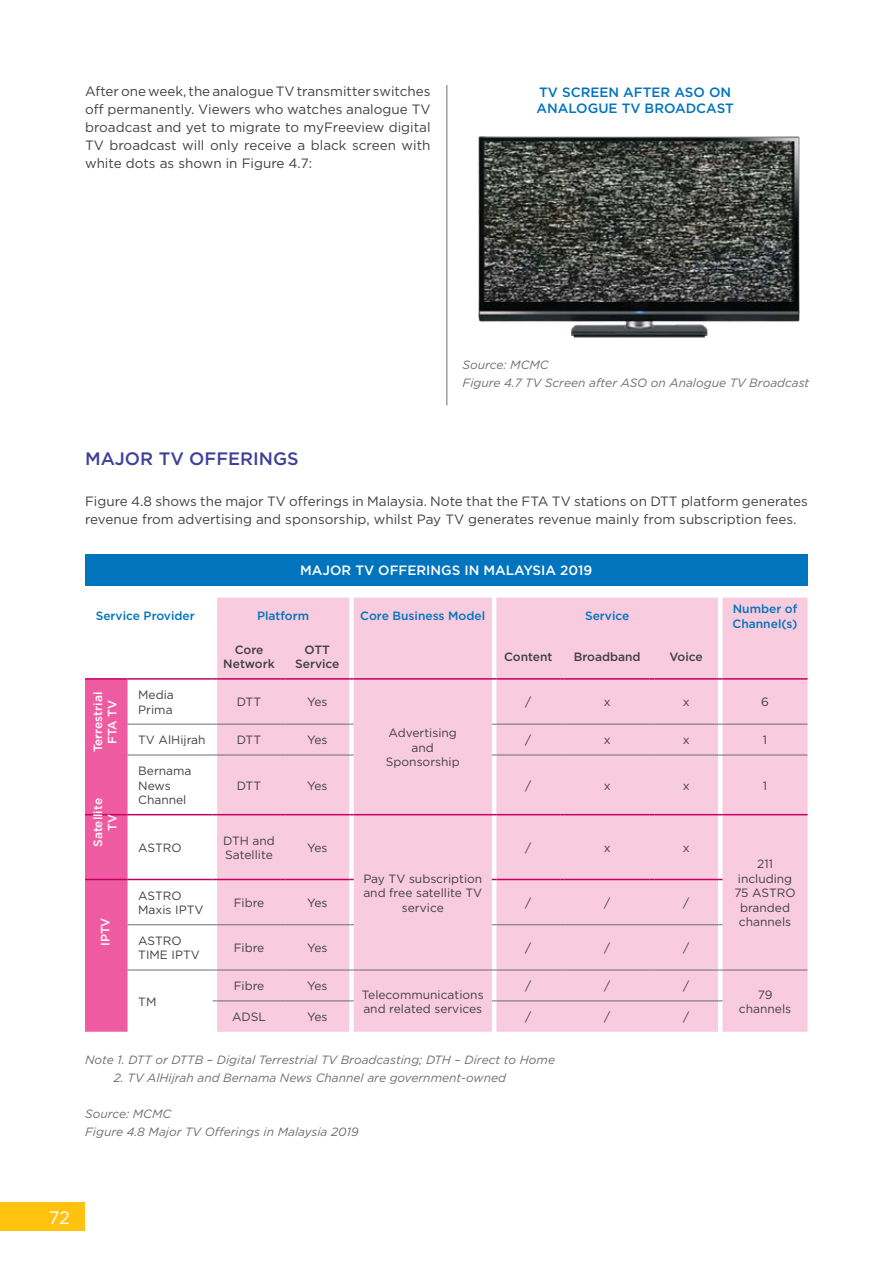
<style>
.page{position:relative;width:893px;height:1263px;background:#fff}
.page>*{position:absolute;margin:0;border:0;box-sizing:border-box;transform-origin:0 0}
.t1{font:500 18px "Gotham";color:#414099}
.t2{font:18px "Gotham";color:#fff}
.t3{font:13.5px/18px "Gotham";color:#414042;text-align:justify}
.t4{font:500 13.5px/16.2px "Gotham";color:#0074bc}
.t5{font:500 13.5px "Gotham";color:#fff}
.t6{font:12px/14.4px "Gotham";color:#414042}
.t7{font:italic 12px/18px "Gotham";color:#6d6e71}
.t8{font:500 12px/14.4px "Gotham";color:#0074bc}
.t9{font:500 12px/14.4px "Gotham";color:#414042;text-align:center}
.t10{font:500 12px/14.4px "Gotham";color:#fff;text-align:center}
</style>
<div class="page">
<hr style="left:892px;top:0;width:1px;height:1263px;background:#f9cbdf">
<div style="left:85px;top:554px;width:722px;height:31px;background:#0074bc"></div>
<div style="left:217px;top:598px;width:590px;height:434px;background:#f9cbdf"></div>
<div style="left:85px;top:680px;width:43px;height:352px;background:#ef5ba1"></div>
<hr style="left:128px;top:724px;width:85px;height:1px;background:#6d6e71">
<hr style="left:217px;top:724px;width:64px;height:1px;background:#6d6e71">
<hr style="left:285px;top:724px;width:64px;height:1px;background:#6d6e71">
<hr style="left:496px;top:724px;width:64px;height:1px;background:#6d6e71">
<hr style="left:565px;top:724px;width:85px;height:1px;background:#6d6e71">
<hr style="left:654px;top:724px;width:64px;height:1px;background:#6d6e71">
<hr style="left:722px;top:724px;width:85px;height:1px;background:#6d6e71">
<hr style="left:128px;top:755px;width:85px;height:1px;background:#6d6e71">
<hr style="left:217px;top:755px;width:64px;height:1px;background:#6d6e71">
<hr style="left:285px;top:755px;width:64px;height:1px;background:#6d6e71">
<hr style="left:496px;top:755px;width:64px;height:1px;background:#6d6e71">
<hr style="left:565px;top:755px;width:85px;height:1px;background:#6d6e71">
<hr style="left:654px;top:755px;width:64px;height:1px;background:#6d6e71">
<hr style="left:722px;top:755px;width:85px;height:1px;background:#6d6e71">
<hr style="left:128px;top:924px;width:85px;height:1px;background:#6d6e71">
<hr style="left:217px;top:924px;width:64px;height:1px;background:#6d6e71">
<hr style="left:285px;top:924px;width:64px;height:1px;background:#6d6e71">
<hr style="left:496px;top:924px;width:64px;height:1px;background:#6d6e71">
<hr style="left:565px;top:924px;width:85px;height:1px;background:#6d6e71">
<hr style="left:654px;top:924px;width:64px;height:1px;background:#6d6e71">
<hr style="left:128px;top:970px;width:85px;height:1px;background:#6d6e71">
<hr style="left:217px;top:970px;width:64px;height:1px;background:#6d6e71">
<hr style="left:285px;top:970px;width:64px;height:1px;background:#6d6e71">
<hr style="left:354px;top:970px;width:138px;height:1px;background:#6d6e71">
<hr style="left:496px;top:970px;width:64px;height:1px;background:#6d6e71">
<hr style="left:565px;top:970px;width:85px;height:1px;background:#6d6e71">
<hr style="left:654px;top:970px;width:64px;height:1px;background:#6d6e71">
<hr style="left:722px;top:970px;width:85px;height:1px;background:#6d6e71">
<hr style="left:217px;top:1000px;width:64px;height:1px;background:#6d6e71">
<hr style="left:285px;top:1000px;width:64px;height:1px;background:#6d6e71">
<hr style="left:496px;top:1000px;width:64px;height:1px;background:#6d6e71">
<hr style="left:565px;top:1000px;width:85px;height:1px;background:#6d6e71">
<hr style="left:654px;top:1000px;width:64px;height:1px;background:#6d6e71">
<hr style="left:128px;top:814px;width:85px;height:1px;background:#c40063">
<hr style="left:217px;top:814px;width:64px;height:1px;background:#c40063">
<hr style="left:354px;top:814px;width:138px;height:1px;background:#c40063">
<hr style="left:496px;top:814px;width:64px;height:1px;background:#c40063">
<hr style="left:565px;top:814px;width:85px;height:1px;background:#c40063">
<hr style="left:654px;top:814px;width:64px;height:1px;background:#c40063">
<hr style="left:722px;top:814px;width:85px;height:1px;background:#c40063">
<hr style="left:285px;top:814px;width:64px;height:1px;background:#c40063">
<hr style="left:85px;top:678px;width:43px;height:2px;background:#c40063">
<hr style="left:128px;top:678px;width:85px;height:2px;background:#c40063">
<hr style="left:217px;top:678px;width:64px;height:2px;background:#c40063">
<hr style="left:285px;top:678px;width:64px;height:2px;background:#c40063">
<hr style="left:354px;top:678px;width:138px;height:2px;background:#c40063">
<hr style="left:496px;top:678px;width:64px;height:2px;background:#c40063">
<hr style="left:565px;top:678px;width:85px;height:2px;background:#c40063">
<hr style="left:654px;top:678px;width:64px;height:2px;background:#c40063">
<hr style="left:722px;top:678px;width:85px;height:2px;background:#c40063">
<hr style="left:128px;top:879px;width:85px;height:1px;background:#c40063">
<hr style="left:217px;top:879px;width:64px;height:1px;background:#c40063">
<hr style="left:285px;top:879px;width:64px;height:1px;background:#c40063">
<hr style="left:496px;top:879px;width:64px;height:1px;background:#c40063">
<hr style="left:565px;top:879px;width:85px;height:1px;background:#c40063">
<hr style="left:654px;top:879px;width:64px;height:1px;background:#c40063">
<hr style="left:85px;top:814px;width:43px;height:1px;background:#c40063">
<hr style="left:85px;top:879px;width:43px;height:1px;background:#c40063">
<hr style="left:446px;top:85px;width:1px;height:320px;background:#6d6e71">
<img style="left:478px;top:136px;width:321px;height:201px">
<div style="left:0;top:1203px;width:85px;height:28px;background:#ffc20e"></div>
<p class="t3" style="left:85px;top:82px;width:347px">After one week, the analogue TV transmitter switches off permanently. Viewers who watches analogue TV broadcast and yet to migrate to myFreeview digital TV broadcast will only receive a black screen with white dots as shown in Figure 4.7:</p>
<p class="t4" style="left:536px;top:84px;width:199px">TV SCREEN AFTER ASO ON<br>ANALOGUE TV BROADCAST</p>
<h1 class="t1" style="left:85px;top:447px;width:215px">MAJOR TV OFFERINGS</h1>
<p class="t7" style="left:462px;top:356px;width:348px">Source: MCMC<br>Figure 4.7 TV Screen after ASO on Analogue TV Broadcast</p>
<p class="t3" style="left:85px;top:491px;width:724px">Figure 4.8 shows the major TV offerings in Malaysia. Note that the FTA TV stations on DTT platform generates revenue from advertising and sponsorship, whilst Pay TV generates revenue mainly from subscription fees.</p>
<p class="t5" style="left:300px;top:561px;width:294px">MAJOR TV OFFERINGS IN MALAYSIA 2019</p>
<p class="t8" style="left:96px;top:609px;width:101px">Service Provider</p>
<p class="t8" style="left:257px;top:609px;width:53px">Platform</p>
<p class="t8" style="left:360px;top:609px;width:126px">Core Business Model</p>
<p class="t8" style="left:585px;top:609px;width:46px">Service</p>
<p class="t8" style="left:732px;top:602px;width:67px">Number of<br>Channel(s)</p>
<p class="t9" style="left:223px;top:642px;width:53px">Core<br>Network</p>
<p class="t9" style="left:295px;top:642px;width:46px">OTT<br>Service</p>
<p class="t9" style="left:504px;top:649px;width:50px">Content</p>
<p class="t9" style="left:574px;top:649px;width:68px">Broadband</p>
<p class="t9" style="left:669px;top:649px;width:35px">Voice</p>
<p class="t6" style="left:138px;top:687px;width:37px">Media<br>Prima</p>
<p class="t6" style="left:237px;top:695px;width:26px">DTT</p>
<p class="t6" style="left:307px;top:695px;width:22px">Yes</p>
<p class="t6" style="left:386px;top:725px;width:75px;text-align:center">Advertising and<br>Sponsorship</p>
<p class="t10" style="left:91px;top:752px;width:62px;rotate:-90deg">Terrestrial<br>FTA TV</p>
<p class="t6" style="left:525px;top:695px;width:8px">/</p>
<p class="t6" style="left:604px;top:695px;width:8px">x</p>
<p class="t6" style="left:683px;top:695px;width:8px">x</p>
<p class="t6" style="left:761px;top:695px;width:9px">6</p>
<p class="t6" style="left:138px;top:733px;width:69px">TV AlHijrah</p>
<p class="t6" style="left:237px;top:733px;width:26px">DTT</p>
<p class="t6" style="left:307px;top:733px;width:22px">Yes</p>
<p class="t6" style="left:525px;top:733px;width:8px">/</p>
<p class="t6" style="left:604px;top:733px;width:8px">x</p>
<p class="t6" style="left:683px;top:733px;width:8px">x</p>
<p class="t6" style="left:763px;top:733px;width:6px">1</p>
<p class="t6" style="left:138px;top:763px;width:55px">Bernama<br>News<br>Channel</p>
<p class="t6" style="left:237px;top:778px;width:26px">DTT</p>
<p class="t6" style="left:307px;top:778px;width:22px">Yes</p>
<p class="t6" style="left:525px;top:778px;width:8px">/</p>
<p class="t6" style="left:604px;top:778px;width:8px">x</p>
<p class="t6" style="left:683px;top:778px;width:8px">x</p>
<p class="t6" style="left:763px;top:778px;width:6px">1</p>
<p class="t10" style="left:91px;top:847px;width:50px;rotate:-90deg">Satellite<br>TV</p>
<p class="t6" style="left:138px;top:840px;width:45px">ASTRO</p>
<p class="t6" style="left:223px;top:833px;width:53px">DTH and<br>Satellite</p>
<p class="t6" style="left:307px;top:840px;width:22px">Yes</p>
<p class="t6" style="left:525px;top:840px;width:8px">/</p>
<p class="t6" style="left:604px;top:840px;width:8px">x</p>
<p class="t6" style="left:683px;top:840px;width:8px">x</p>
<p class="t6" style="left:734px;top:857px;width:63px;text-align:center">211 including<br>75 ASTRO branded channels</p>
<p class="t6" style="left:363px;top:871px;width:120px;text-align:center">Pay TV subscription and free satellite TV service</p>
<p class="t6" style="left:138px;top:888px;width:67px">ASTRO<br>Maxis IPTV</p>
<p class="t6" style="left:234px;top:895px;width:32px">Fibre</p>
<p class="t6" style="left:307px;top:895px;width:22px">Yes</p>
<p class="t6" style="left:525px;top:895px;width:8px">/</p>
<p class="t6" style="left:604px;top:895px;width:8px">/</p>
<p class="t6" style="left:683px;top:895px;width:8px">/</p>
<p class="t6" style="left:138px;top:933px;width:63px">ASTRO<br>TIME IPTV</p>
<p class="t6" style="left:234px;top:940px;width:32px">Fibre</p>
<p class="t6" style="left:307px;top:940px;width:22px">Yes</p>
<p class="t6" style="left:525px;top:940px;width:8px">/</p>
<p class="t6" style="left:604px;top:940px;width:8px">/</p>
<p class="t6" style="left:683px;top:940px;width:8px">/</p>
<p class="t6" style="left:138px;top:994px;width:20px">TM</p>
<p class="t10" style="left:98px;top:946px;width:30px;rotate:-90deg">IPTV</p>
<p class="t6" style="left:525px;top:978px;width:8px">/</p>
<p class="t6" style="left:604px;top:978px;width:8px">/</p>
<p class="t6" style="left:683px;top:978px;width:8px">/</p>
<p class="t6" style="left:234px;top:978px;width:32px">Fibre</p>
<p class="t6" style="left:307px;top:978px;width:22px">Yes</p>
<p class="t6" style="left:362px;top:987px;width:123px">Telecommunications and related services</p>
<p class="t6" style="left:739px;top:987px;width:54px;text-align:center">79 channels</p>
<p class="t6" style="left:232px;top:1009px;width:35px">ADSL</p>
<p class="t6" style="left:307px;top:1009px;width:22px">Yes</p>
<p class="t6" style="left:525px;top:1009px;width:8px">/</p>
<p class="t6" style="left:604px;top:1009px;width:8px">/</p>
<p class="t6" style="left:683px;top:1009px;width:8px">/</p>
<p class="t7" style="left:85px;top:1050px;width:471px">Note 1. DTT or DTTB – Digital Terrestrial TV Broadcasting; DTH – Direct to Home</p>
<p class="t7" style="left:114px;top:1068px;width:394px">2. TV AlHijrah and Bernama News Channel are government-owned</p>
<p class="t7" style="left:85px;top:1104px;width:275px">Source: MCMC<br>Figure 4.8 Major TV Offerings in Malaysia 2019</p>
<h1 class="t2" style="left:49px;top:1206px;width:23px">72</h1>
</div>
